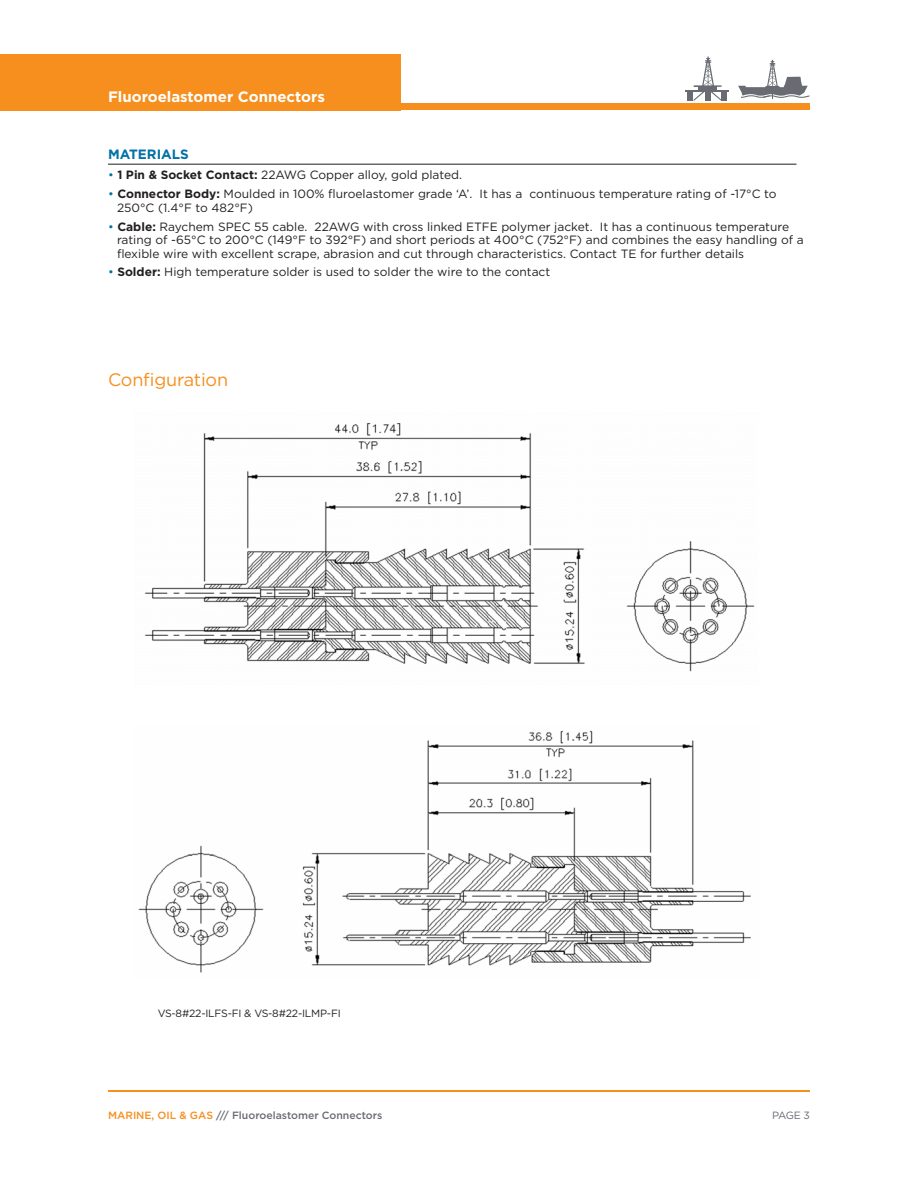
<style>
.page{position:relative;width:918px;height:1188px;background:#fff}
.page>*{position:absolute;margin:0;border:0;box-sizing:border-box;transform-origin:0 0}
.blue_cross{font:18px "Gotham";letter-spacing:-.01em;color:#f68f1e}
.t1{font:700 15px "Gotham";color:#fff}
.ruled_cross{font:700 13.5px "Gotham";color:#0071a7}
._8pt_text{font:12px/13.5px "Gotham";color:#231f20}
.t2{font:500 10.5px "Gotham";color:#696b73}
.blue_cross-2{font:10.5px "Gotham";letter-spacing:-.02em;color:#231f20}
.t3{font:10.5px "Gotham";color:#696b73}
.s1{color:#0071a7}
.s2{font-weight:700}
.s3{color:#f68f1e}
</style>
<div class="page">
<div style="left:0;top:54px;width:401px;height:56px;background:#f68f1e"></div>
<div style="left:0;top:104px;width:810px;height:6px;background:#f68f1e"></div>
<hr style="left:108px;top:1090px;width:702px;height:1px;background:#f68f1e">
<hr style="left:686px;top:90px;width:43px;height:2px;background:#696b73">
<div style="left:688px;top:92px;width:5px;height:8px;background:#696b73"></div>
<div style="left:721px;top:92px;width:6px;height:8px;background:#696b73"></div>
<svg style="left:693px;top:57px;width:29px;height:43px"></svg>
<svg style="left:738px;top:60px;width:72px;height:39px"></svg>
<hr style="left:108px;top:164px;width:688px;height:1px;background:#231f20">
<img style="left:144px;top:423px;width:611px;height:249px">
<img style="left:138px;top:730px;width:613px;height:243px">
<p class="t1" style="left:108px;top:87px;width:218px">Fluoroelastomer Connectors</p>
<p class="ruled_cross" style="left:108px;top:146px;width:82px">MATERIALS</p>
<p class="_8pt_text" style="left:108px;top:168px;width:356px"><span class="s1">•</span> <span class="s2">1 Pin &amp; Socket Contact:</span> 22AWG Copper alloy, gold plated.</p>
<p class="_8pt_text" style="left:117px;top:187px;width:661px;text-indent:-9px"><span class="s1">•</span> <span class="s2">Connector Body:</span> Moulded in 100% fluroelastomer grade ‘A’. It has a continuous temperature rating of -17°C to<br>250°C (1.4°F to 482°F)</p>
<p class="_8pt_text" style="left:117px;top:219px;width:688px;text-indent:-9px"><span class="s1">•</span> <span class="s2">Cable:</span> Raychem SPEC 55 cable. 22AWG with cross linked ETFE polymer jacket. It has a continuous temperature rating of -65°C to 200°C (149°F to 392°F) and short periods at 400°C (752°F) and combines the easy handling of a flexible wire with excellent scrape, abrasion and cut through characteristics. Contact TE for further details</p>
<p class="_8pt_text" style="left:108px;top:265px;width:444px"><span class="s1">•</span> <span class="s2">Solder:</span> High temperature solder is used to solder the wire to the contact</p>
<p class="blue_cross" style="left:108px;top:368px;width:122px">Configuration</p>
<p class="blue_cross-2" style="left:158px;top:1007px;width:185px">VS-8#22-ILFS-FI &amp; VS-8#22-ILMP-FI</p>
<p class="t2" style="left:108px;top:1108px;width:276px"><span class="s3">MARINE, OIL &amp; GAS</span> /// Fluoroelastomer Connectors</p>
<p class="t3" style="left:772px;top:1108px;width:39px">PAGE 3</p>
</div>
